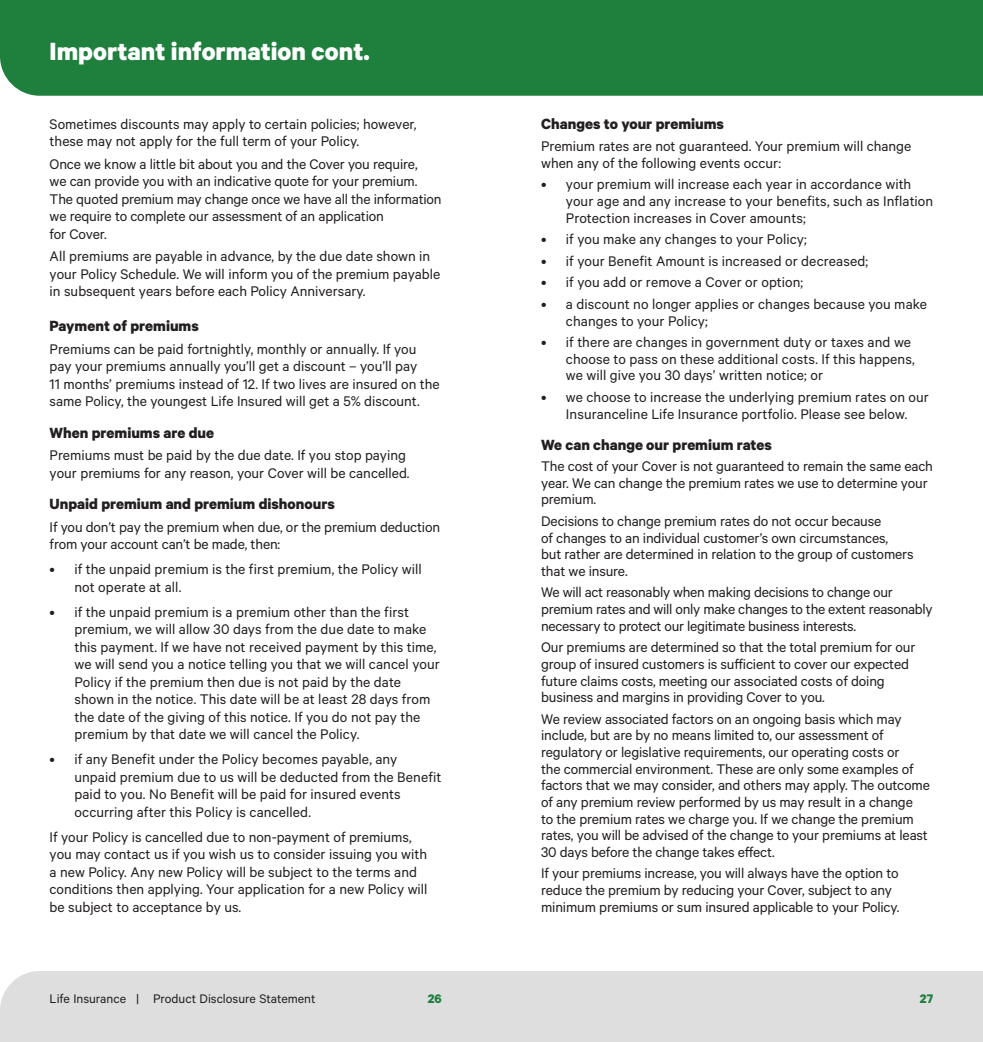
<style>
.page{position:relative;width:983px;height:1042px;background:#fff}
.page>*{position:absolute;margin:0;border:0;box-sizing:border-box;transform-origin:0 0}
.t1{font:700 28px "Calibre";color:#fff}
.subheading{font:700 16.62px "Calibre";color:#231f20}
.Body_text{font:15.75px/17.5px "Calibre";letter-spacing:-.005em;color:#231f20}
.t2{font:14px "Calibre";color:#231f20}
.t3{font:700 14px "Calibre";color:#1f803e}
</style>
<div class="page">
<div style="left:0;top:971px;width:982px;height:71px;background:#dededf"></div>
<div style="left:0;top:0;width:982px;height:96px;background:#1f803e"></div>
<h3 class="t1" style="left:50px;top:34px;width:321px">Important information cont.</h3>
<p class="Body_text" style="left:50px;top:115px;width:368px">Sometimes discounts may apply to certain policies; however, these may not apply for the full term of your Policy.</p>
<p class="Body_text" style="left:50px;top:155px;width:393px">Once we know a little bit about you and the Cover you require,<br>we can provide you with an indicative quote for your premium.<br>The quoted premium may change once we have all the information we require to complete our assessment of an application<br>for Cover.</p>
<p class="Body_text" style="left:50px;top:247px;width:392px">All premiums are payable in advance, by the due date shown in your Policy Schedule. We will inform you of the premium payable in subsequent years before each Policy Anniversary.</p>
<p class="subheading" style="left:50px;top:316px;width:151px">Payment of premiums</p>
<p class="Body_text" style="left:50px;top:339px;width:391px">Premiums can be paid fortnightly, monthly or annually. If you pay your premiums annually you’ll get a discount – you’ll pay<br>11 months’ premiums instead of 12. If two lives are insured on the same Policy, the youngest Life Insured will get a 5% discount.</p>
<p class="subheading" style="left:50px;top:422px;width:166px">When premiums are due</p>
<p class="Body_text" style="left:50px;top:446px;width:361px">Premiums must be paid by the due date. If you stop paying your premiums for any reason, your Cover will be cancelled.</p>
<p class="subheading" style="left:50px;top:494px;width:286px">Unpaid premium and premium dishonours</p>
<p class="Body_text" style="left:50px;top:518px;width:392px">If you don’t pay the premium when due, or the premium deduction from your account can’t be made, then:</p>
<p class="Body_text" style="left:74px;top:560px;width:348px;text-indent:-25px">• if the unpaid premium is the first premium, the Policy will not operate at all.</p>
<p class="Body_text" style="left:74px;top:602px;width:367px;text-indent:-25px">• if the unpaid premium is a premium other than the first premium, we will allow 30 days from the due date to make this payment. If we have not received payment by this time, we will send you a notice telling you that we will cancel your Policy if the premium then due is not paid by the date shown in the notice. This date will be at least 28 days from the date of the giving of this notice. If you do not pay the premium by that date we will cancel the Policy.</p>
<p class="Body_text" style="left:74px;top:750px;width:368px;text-indent:-25px">• if any Benefit under the Policy becomes payable, any unpaid premium due to us will be deducted from the Benefit paid to you. No Benefit will be paid for insured events occurring after this Policy is cancelled.</p>
<p class="Body_text" style="left:50px;top:827px;width:379px">If your Policy is cancelled due to non-payment of premiums, you may contact us if you wish us to consider issuing you with a new Policy. Any new Policy will be subject to the terms and conditions then applying. Your application for a new Policy will be subject to acceptance by us.</p>
<p class="subheading" style="left:541px;top:114px;width:184px">Changes to your premiums</p>
<p class="Body_text" style="left:541px;top:137px;width:371px;line-height:16.6px">Premium rates are not guaranteed. Your premium will change when any of the following events occur:</p>
<p class="Body_text" style="left:566px;top:175px;width:369px;line-height:16.6px;text-indent:-25px">• your premium will increase each year in accordance with your age and any increase to your benefits, such as Inflation<br>Protection increases in Cover amounts;</p>
<p class="Body_text" style="left:541px;top:230px;width:267px">• if you make any changes to your Policy;</p>
<p class="Body_text" style="left:541px;top:251px;width:328px">• if your Benefit Amount is increased or decreased;</p>
<p class="Body_text" style="left:541px;top:273px;width:264px">• if you add or remove a Cover or option;</p>
<p class="Body_text" style="left:566px;top:295px;width:362px;line-height:16.6px;text-indent:-25px">• a discount no longer applies or changes because you make changes to your Policy;</p>
<p class="Body_text" style="left:566px;top:333px;width:350px;line-height:16.6px;text-indent:-25px">• if there are changes in government duty or taxes and we choose to pass on these additional costs. If this happens, we will give you 30 days’ written notice; or</p>
<p class="Body_text" style="left:541px;top:388px;width:389px;line-height:16.6px;text-align:center">• we choose to increase the underlying premium rates on our<br>Insuranceline Life Insurance portfolio. Please see below.</p>
<p class="subheading" style="left:541px;top:434px;width:232px">We can change our premium rates</p>
<p class="Body_text" style="left:541px;top:457px;width:393px;line-height:16.6px">The cost of your Cover is not guaranteed to remain the same each year. We can change the premium rates we use to determine your premium.</p>
<p class="Body_text" style="left:541px;top:512px;width:374px;line-height:16.6px">Decisions to change premium rates do not occur because<br>of changes to an individual customer’s own circumstances,<br>but rather are determined in relation to the group of customers that we insure.</p>
<p class="Body_text" style="left:541px;top:584px;width:393px;line-height:16.6px">We will act reasonably when making decisions to change our premium rates and will only make changes to the extent reasonably necessary to protect our legitimate business interests.</p>
<p class="Body_text" style="left:541px;top:638px;width:375px;line-height:16.6px">Our premiums are determined so that the total premium for our group of insured customers is sufficient to cover our expected future claims costs, meeting our associated costs of doing business and margins in providing Cover to you.</p>
<p class="Body_text" style="left:541px;top:710px;width:390px;line-height:16.6px">We review associated factors on an ongoing basis which may include, but are by no means limited to, our assessment of regulatory or legislative requirements, our operating costs or<br>the commercial environment. These are only some examples of factors that we may consider, and others may apply. The outcome of any premium review performed by us may result in a change<br>to the premium rates we charge you. If we change the premium rates, you will be advised of the change to your premiums at least 30 days before the change takes effect.</p>
<p class="Body_text" style="left:541px;top:864px;width:360px;line-height:16.6px">If your premiums increase, you will always have the option to reduce the premium by reducing your Cover, subject to any minimum premiums or sum insured applicable to your Policy.</p>
<p class="t2" style="left:50px;top:990px;width:267px">Life Insurance | Product Disclosure Statement</p>
<p class="t3" style="left:427px;top:990px;width:16px">26</p>
<p class="t3" style="left:919px;top:990px;width:15px">27</p>
</div>
